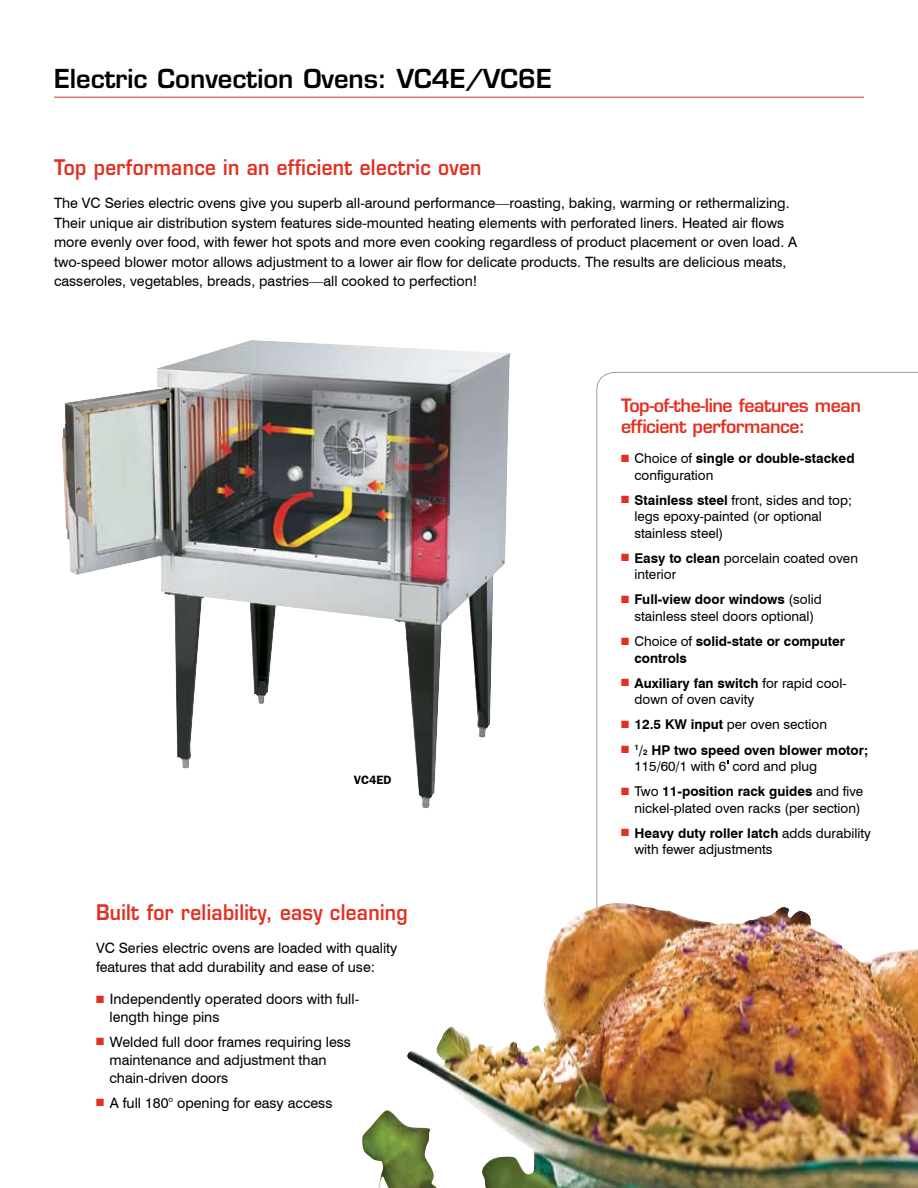
<style>
.page{position:relative;width:918px;height:1188px;background:#fff}
.page>*{position:absolute;margin:0;border:0;box-sizing:border-box;transform-origin:0 0}
.t1{font:600 25.5px "Eurostile";color:#000}
.t2{font:600 21px "Eurostile";letter-spacing:.02em;color:#e23122;scale:.9 1}
.t3{font:600 18px/21px "Eurostile";letter-spacing:-.025em;color:#e23122}
.t4{font:14.25px/19.5px "Swiss 721 BT";color:#000}
.t5{font:13.5px/16.5px "Swiss 721 BT";color:#000}
.t6{font:700 13.5px/16.5px "Swiss 721 BT";color:#000}
.t7{font:600 12.15px "Franklin Gothic";color:#000}
.s1{color:#e23122}
.s2{font-weight:400}
.s3{font-weight:700}
.s4{font-size:7.8px}
</style>
<div class="page">
<svg style="left:596px;top:372px;width:322px;height:531px"></svg>
<img style="left:62px;top:340px;width:449px;height:469px">
<hr style="left:54px;top:97px;width:810px;height:1px;background:#e23122">
<img style="left:362px;top:903px;width:556px;height:285px">
<h1 class="t1" style="left:54px;top:63px;width:499px">Electric Convection Ovens: VC4E/VC6E</h1>
<h2 class="t2" style="left:54px;top:154px;width:476px">Top performance in an efficient electric oven</h2>
<p class="t4" style="left:54px;top:193px;width:745px">The VC Series electric ovens give you superb all-around performance—roasting, baking, warming or rethermalizing.<br>Their unique air distribution system features side-mounted heating elements with perforated liners. Heated air flows more evenly over food, with fewer hot spots and more even cooking regardless of product placement or oven load. A two-speed blower motor allows adjustment to a lower air flow for delicate products. The results are delicious meats, casseroles, vegetables, breads, pastries—all cooked to perfection!</p>
<p class="t7" style="left:354px;top:772px;width:39px">VC4ED</p>
<h2 class="t2" style="left:96px;top:899px;width:348px">Built for reliability, easy cleaning</h2>
<p class="t4" style="left:96px;top:938px;width:303px">VC Series electric ovens are loaded with quality features that add durability and ease of use:</p>
<p class="t4" style="left:110px;top:990px;width:251px;line-height:18px;text-indent:-14px"><span class="s1">■</span> Independently operated doors with full&shy;length hinge pins</p>
<p class="t4" style="left:110px;top:1033px;width:243px;line-height:18px;text-indent:-14px"><span class="s1">■</span> Welded full door frames requiring less maintenance and adjustment than chain-driven doors</p>
<p class="t4" style="left:96px;top:1093px;width:238px"><span class="s1">■</span> A full 180° opening for easy access</p>
<p class="t3" style="left:621px;top:395px;width:241px">Top-of-the-line features mean efficient performance:</p>
<p class="t6" style="left:634px;top:450px;width:222px;text-indent:-14px"><span class="s1">■</span> <span class="s2">Choice of</span> single or double-stacked <span class="s2">configuration</span></p>
<p class="t5" style="left:634px;top:492px;width:219px;text-indent:-14px"><span class="s1">■</span> <span class="s3">Stainless steel</span> front, sides and top; legs epoxy-painted (or optional stainless steel)</p>
<p class="t5" style="left:634px;top:550px;width:225px;text-indent:-14px"><span class="s1">■</span> <span class="s3">Easy to clean</span> porcelain coated oven interior</p>
<p class="t5" style="left:621px;top:591px;width:202px;text-align:center"><span class="s1">■</span> <span class="s3">Full-view door windows</span> (solid stainless steel doors optional)</p>
<p class="t6" style="left:634px;top:633px;width:212px;text-indent:-14px"><span class="s1">■</span> <span class="s2">Choice of</span> solid-state or computer controls</p>
<p class="t5" style="left:634px;top:675px;width:214px;text-indent:-14px"><span class="s1">■</span> <span class="s3">Auxiliary fan switch</span> for rapid cool&shy;down of oven cavity</p>
<p class="t5" style="left:621px;top:716px;width:208px"><span class="s1">■</span> <span class="s3">12.5 KW input</span> per oven section</p>
<p class="t6" style="left:634px;top:741px;width:235px;text-indent:-14px"><span class="s1">■</span> <sup>1</sup>/<span class="s4">2</span> HP two speed oven blower motor;<br><span class="s2">115/60/1 with 6 cord and plug</span></p>
<p class="t5" style="left:621px;top:783px;width:244px;text-align:right"><span class="s1">■</span> Two <span class="s3">11-position rack guides</span> and five nickel-plated oven racks (per section)</p>
<p class="t5" style="left:634px;top:825px;width:238px;text-indent:-14px"><span class="s1">■</span> <span class="s3">Heavy duty roller latch</span> adds durability with fewer adjustments</p>
</div>
